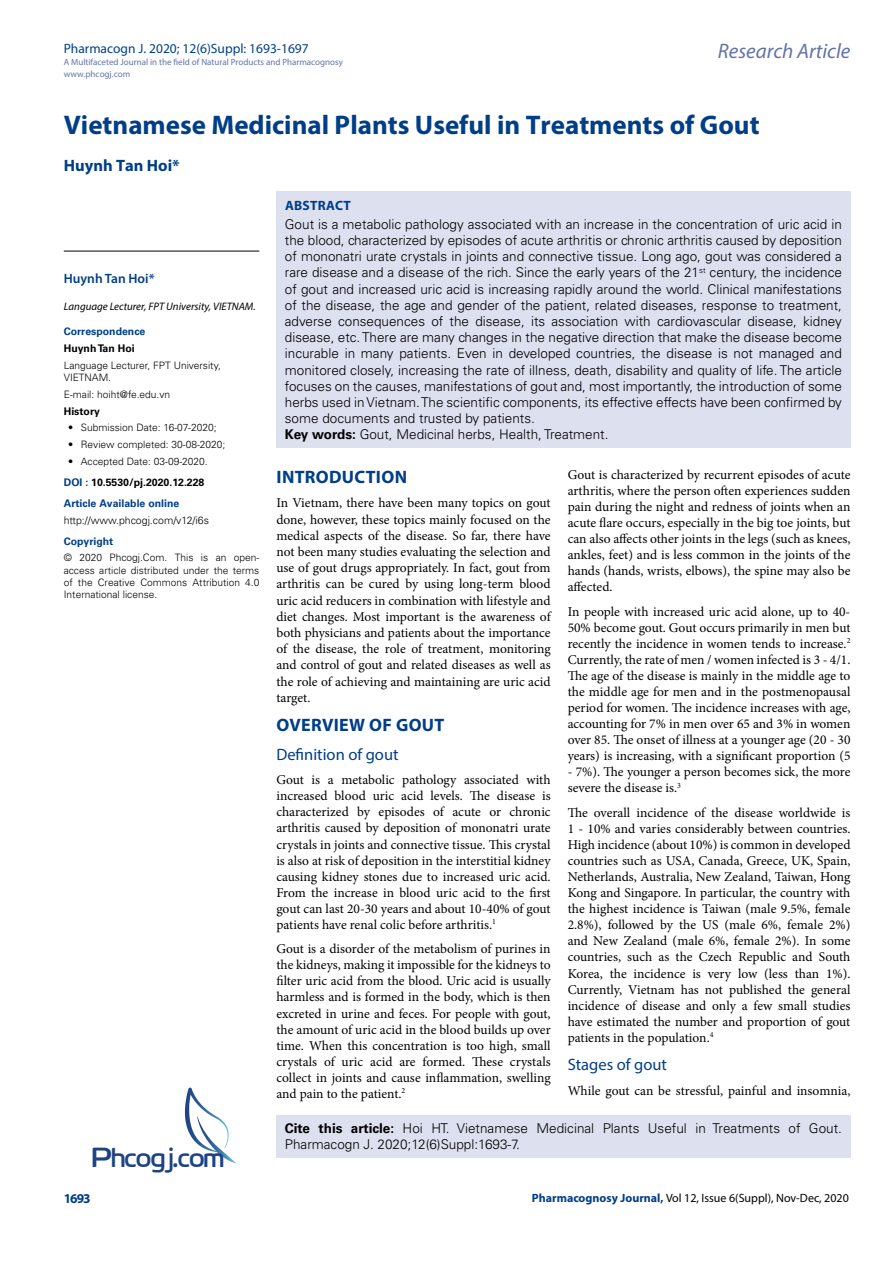
<style>
.page{position:relative;width:893px;height:1263px;background:#fff}
.page>*{position:absolute;margin:0;border:0;box-sizing:border-box;transform-origin:0 0}
.t1{font:27.6px "Cloud World";color:#1e4384}
.t2{font:700 27px "Myriad Pro";color:#003e88}
.t3{font:italic 21px "Myriad Pro";color:#6273aa}
.t4{font:700 18px "Myriad Pro";letter-spacing:.02em;color:#003e88}
.t5{font:16.5px "Myriad Pro";color:#003e88}
.t6{font:700 16.5px "Myriad Pro";color:#003e88}
.t7{font:13.5px/16px "Minion Pro";color:#000;text-align:justify}
.t8{font:300 13.5px/16.2px "Univers LT Std";color:#000}
.t9{font:13.5px "Myriad Pro";color:#003f89}
.t10{font:700 13.5px "Myriad Pro";letter-spacing:.02em;color:#003e88}
.t11{font:600 13.5px "Myriad Pro";color:#003e88}
.t12{font:12px "Myriad Pro";color:#000}
.t13{font:italic 10.8px "Myriad Pro";color:#000}
.t14{font:700 10.5px/21.1px "Univers LT Std";color:#003e88}
.t15{font:300 10.5px "Univers LT Std";color:#000}
.t16{font:700 10.5px "Univers LT Std";color:#000}
.t17{font:300 10.2px/12.3px "Univers LT Std";color:#000}
.t18{font:9px/12px "Myriad Pro";color:#6273aa}
.s1{color:#000}
.s2{font-weight:700}
.s3{font-weight:700;color:#003e88}
</style>
<div class="page">
<div style="left:276px;top:1115px;width:574px;height:43px;background:#dde0ef"></div>
<svg style="left:185px;top:1087px;width:51px;height:76px"></svg>
<div style="left:276px;top:192px;width:574px;height:256px;background:#dde0ef"></div>
<hr style="left:64px;top:251px;width:195px;height:1px;background:#000">
<p class="t9" style="left:64px;top:40px;width:247px">Pharmacogn J. 2020; 12(6)Suppl: 1693-1697</p>
<p class="t18" style="left:64px;top:55px;width:281px">A Multifaceted Journal in the field of Natural Products and Pharmacognosy www.phcogj.com</p>
<h3 class="t3" style="left:718px;top:38px;width:134px">Research Article</h3>
<h2 class="t2" style="left:64px;top:107px;width:697px">Vietnamese Medicinal Plants Useful in Treatments of Gout</h2>
<p class="t6" style="left:64px;top:154px;width:117px">Huynh Tan Hoi*</p>
<p class="t11" style="left:64px;top:270px;width:92px">Huynh Tan Hoi*</p>
<p class="t13" style="left:64px;top:300px;width:193px">Language Lecturer, FPT University, VIETNAM.</p>
<p class="t14" style="left:64px;top:321px;width:83px">Correspondence</p>
<p class="t16" style="left:64px;top:342px;width:72px">Huynh Tan Hoi</p>
<p class="t17" style="left:64px;top:359px;width:159px">Language Lecturer, FPT University,<br>VIETNAM.</p>
<p class="t17" style="left:64px;top:388px;width:108px">E-mail: hoiht@fe.edu.vn</p>
<p class="t16" style="left:64px;top:405px;width:38px">History</p>
<p class="t17" style="left:68px;top:421px;width:150px">• Submission Date: 16-07-2020;</p>
<p class="t17" style="left:68px;top:438px;width:159px">• Review completed: 30-08-2020;</p>
<p class="t17" style="left:68px;top:455px;width:141px">• Accepted Date: 03-09-2020.</p>
<p class="t14" style="left:64px;top:471px;width:142px">DOI : <span class="s1">10.5530/pj.2020.12.228<br></span>Article Available online</p>
<p class="t15" style="left:64px;top:514px;width:147px">http://www.phcogj.com/v12/i6s</p>
<p class="t14" style="left:64px;top:530px;width:51px">Copyright</p>
<p class="t17" style="left:64px;top:551px;width:197px;text-align:justify">© 2020 Phcogj.Com. This is an open&shy;access article distributed under the terms of the Creative Commons Attribution 4.0<br>International license.</p>
<h1 class="t1" style="left:92px;top:1136px;width:134px">Phcogj.com</h1>
<p class="t10" style="left:64px;top:1190px;width:29px">1693</p>
<p class="t10" style="left:285px;top:197px;width:67px">ABSTRACT</p>
<p class="t8" style="left:285px;top:216px;width:559px">Gout is a metabolic pathology associated with an increase in the concentration of uric acid in the blood, characterized by episodes of acute arthritis or chronic arthritis caused by deposition of mononatri urate crystals in joints and connective tissue. Long ago, gout was considered a rare disease and a disease of the rich. Since the early years of the 21<sup>st</sup> century, the incidence of gout and increased uric acid is increasing rapidly around the world. Clinical manifestations of the disease, the age and gender of the patient, related diseases, response to treatment, adverse consequences of the disease, its association with cardiovascular disease, kidney disease, etc. There are many changes in the negative direction that make the disease become incurable in many patients. Even in developed countries, the disease is not managed and monitored closely, increasing the rate of illness, death, disability and quality of life. The article focuses on the causes, manifestations of gout and, most importantly, the introduction of some herbs used in Vietnam. The scientific components, its effective effects have been confirmed by some documents and trusted by patients.<br><span class="s2">Key words:</span> Gout, Medicinal herbs, Health, Treatment.</p>
<h3 class="t4" style="left:277px;top:465px;width:132px">INTRODUCTION</h3>
<p class="t7" style="left:276px;top:495px;width:276px">In Vietnam, there have been many topics on gout done, however, these topics mainly focused on the medical aspects of the disease. So far, there have not been many studies evaluating the selection and use of gout drugs appropriately. In fact, gout from arthritis can be cured by using long-term blood uric acid reducers in combination with lifestyle and diet changes. Most important is the awareness of both physicians and patients about the importance of the disease, the role of treatment, monitoring and control of gout and related diseases as well as the role of achieving and maintaining are uric acid target.</p>
<h3 class="t4" style="left:277px;top:713px;width:169px">OVERVIEW OF GOUT</h3>
<p class="t5" style="left:276px;top:744px;width:124px">Definition of gout</p>
<p class="t7" style="left:276px;top:772px;width:276px">Gout is a metabolic pathology associated with increased blood uric acid levels. The disease is characterized by episodes of acute or chronic arthritis caused by deposition of mononatri urate crystals in joints and connective tissue. This crystal is also at risk of deposition in the interstitial kidney causing kidney stones due to increased uric acid.<br>From the increase in blood uric acid to the first gout can last 20-30 years and about 10-40% of gout patients have renal colic before arthritis.<sup>1</sup></p>
<p class="t7" style="left:276px;top:941px;width:276px">Gout is a disorder of the metabolism of purines in the kidneys, making it impossible for the kidneys to filter uric acid from the blood. Uric acid is usually harmless and is formed in the body, which is then excreted in urine and feces. For people with gout, the amount of uric acid in the blood builds up over time. When this concentration is too high, small crystals of uric acid are formed. These crystals collect in joints and cause inflammation, swelling and pain to the patient.<sup>2</sup></p>
<p class="t7" style="left:568px;top:467px;width:284px">Gout is characterized by recurrent episodes of acute arthritis, where the person often experiences sudden pain during the night and redness of joints when an acute flare occurs, especially in the big toe joints, but can also affects other joints in the legs (such as knees, ankles, feet) and is less common in the joints of the hands (hands, wrists, elbows), the spine may also be affected.</p>
<p class="t7" style="left:568px;top:604px;width:284px">In people with increased uric acid alone, up to 40- 50% become gout. Gout occurs primarily in men but recently the incidence in women tends to increase.<sup>2<br></sup>Currently, the rate of men / women infected is 3 - 4/1.<br>The age of the disease is mainly in the middle age to the middle age for men and in the postmenopausal period for women. The incidence increases with age, accounting for 7% in men over 65 and 3% in women over 85. The onset of illness at a younger age (20 - 30 years) is increasing, with a significant proportion (5</p>
<p class="t7" style="left:568px;top:764px;width:284px">- 7%). The younger a person becomes sick, the more severe the disease is.<sup>3</sup></p>
<p class="t7" style="left:568px;top:805px;width:284px">The overall incidence of the disease worldwide is 1 - 10% and varies considerably between countries.<br>High incidence (about 10%) is common in developed countries such as USA, Canada, Greece, UK, Spain, Netherlands, Australia, New Zealand, Taiwan, Hong Kong and Singapore. In particular, the country with the highest incidence is Taiwan (male 9.5%, female 2.8%), followed by the US (male 6%, female 2%) and New Zealand (male 6%, female 2%). In some countries, such as the Czech Republic and South Korea, the incidence is very low (less than 1%).<br>Currently, Vietnam has not published the general incidence of disease and only a few small studies have estimated the number and proportion of gout patients in the population.<sup>4</sup></p>
<p class="t5" style="left:568px;top:1054px;width:101px">Stages of gout</p>
<p class="t7" style="left:568px;top:1082px;width:284px">While gout can be stressful, painful and insomnia,</p>
<p class="t8" style="left:285px;top:1120px;width:559px"><span class="s2">Cite this article:</span> Hoi HT. Vietnamese Medicinal Plants Useful in Treatments of Gout.<br>Pharmacogn J. 2020;12(6)Suppl:1693-7.</p>
<p class="t12" style="left:532px;top:1190px;width:319px"><span class="s3">Pharmacognosy Journal,</span> Vol 12, Issue 6(Suppl), Nov-Dec, 2020</p>
</div>
